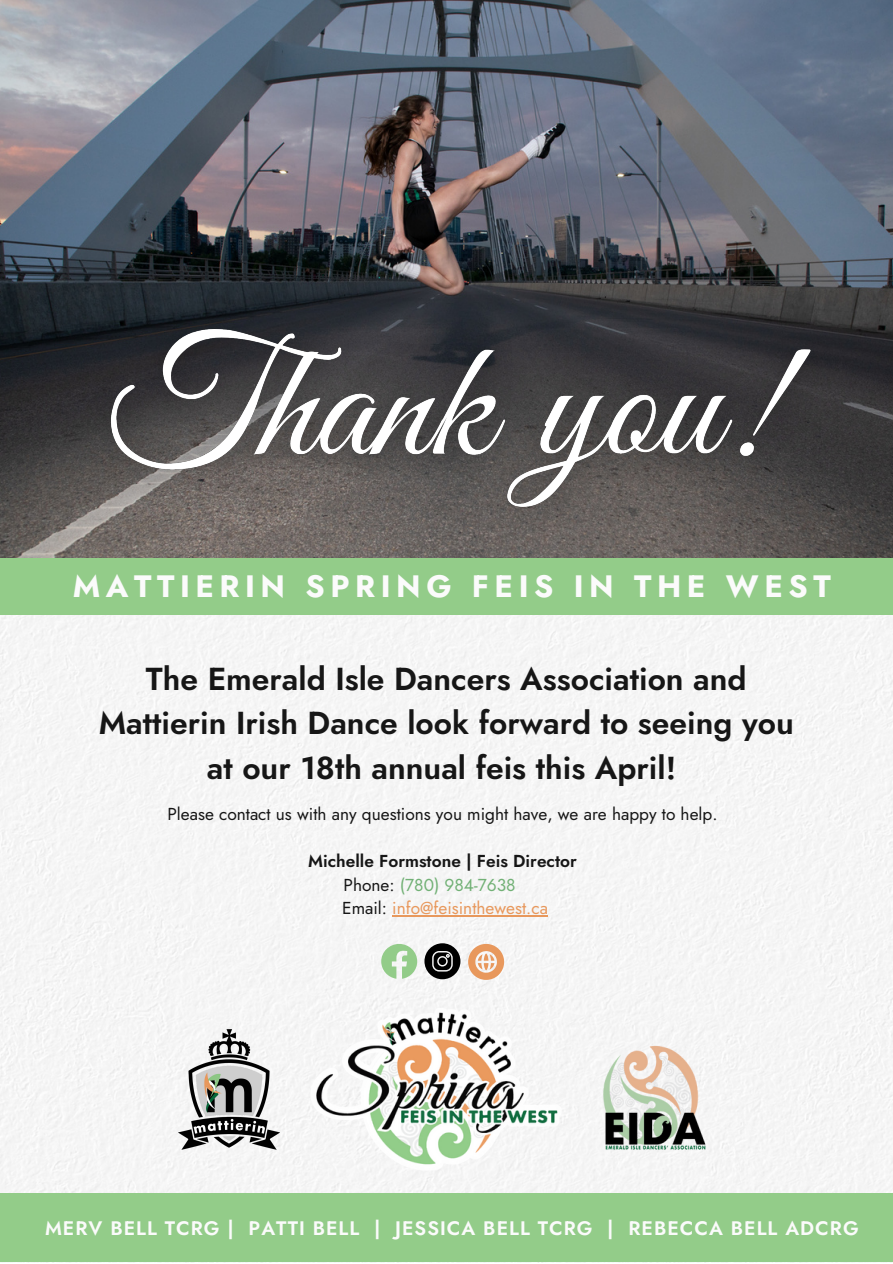
<style>
.page{position:relative;width:893px;height:1264px;background:#fff}
.page>*{position:absolute;margin:0;border:0;box-sizing:border-box;transform-origin:0 0}
.t1{font:600 31.8px/44.1px "Jost";color:#161616;text-align:center}
.t2{font:700 30.9px "Jost";letter-spacing:.18em;color:#fbfbfb}
.t3{font:600 19.5px "Jost";letter-spacing:.05em;color:#fbfbfb}
.t4{font:600 17.25px/23.5px "Jost";color:#161616}
.t5{font:17.25px "Jost";color:#161616}
.s1{font-weight:400}
.s2{font-weight:400;color:#72b176}
.s3{font-weight:400;color:#e8985c}
</style>
<div class="page">
<img style="left:0;top:0;width:892px;height:1262px">
<hr style="left:392px;top:915px;width:156px;height:1px;background:#e8985c">
<img style="left:301px;top:1004px;width:265px;height:168px">
<img style="left:601px;top:1044px;width:106px;height:106px">
<img style="left:178px;top:1028px;width:101px;height:121px">
<div style="left:0;top:557px;width:892px;height:58px;background:#93cc89"></div>
<div style="left:0;top:1193px;width:892px;height:68px;background:#93cc89"></div>
<svg style="left:381px;top:943px;width:36px;height:35px"></svg>
<svg style="left:424px;top:943px;width:36px;height:36px"></svg>
<svg style="left:468px;top:943px;width:36px;height:36px"></svg>
<img style="left:65px;top:276px;width:787px;height:282px">
<p class="t2" style="left:73px;top:564px;width:759px">MATTIERIN SPRING FEIS IN THE WEST</p>
<p class="t1" style="left:99px;top:657px;width:696px">The Emerald Isle Dancers Association and<br>Mattierin Irish Dance look forward to seeing you at our 18th annual feis this April!</p>
<p class="t5" style="left:167px;top:801px;width:551px">Please contact us with any questions you might have, we are happy to help.</p>
<p class="t4" style="left:342px;top:849px;width:236px;text-indent:-34px">Michelle Formstone | Feis Director<br><span class="s1">Phone:</span> <span class="s2">(780) 984-7638<br></span><span class="s1">Email:</span> <span class="s3">info@feisinthewest.ca</span></p>
<p class="t3" style="left:45px;top:1214px;width:815px">MERV BELL TCRG | PATTI BELL | JESSICA BELL TCRG | REBECCA BELL ADCRG</p>
</div>
